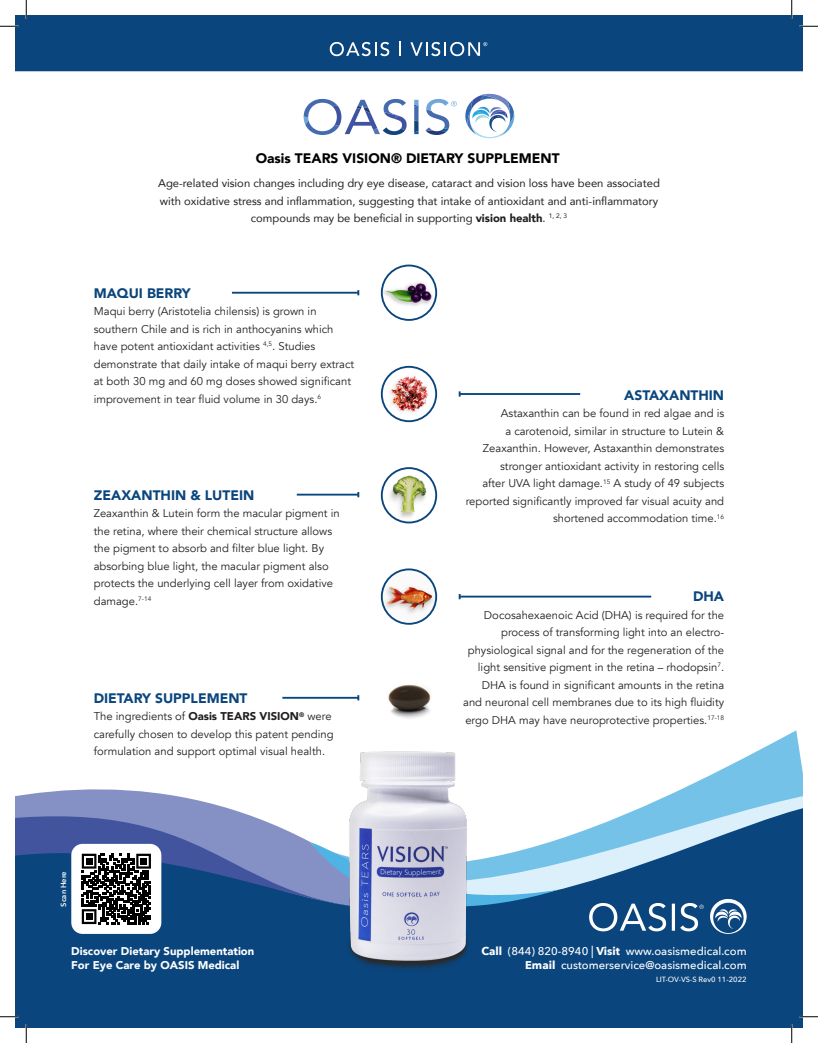
<style>
.page{position:relative;width:818px;height:1043px;background:#fff}
.page>*{position:absolute;margin:0;border:0;box-sizing:border-box;transform-origin:0 0}
.t1{font:900 13.75px "Avenir";color:#0a457d}
.t2{font:900 13.75px "Avenir";color:#000}
.t3{font:11.25px/17.5px "Avenir";color:#231f20}
.t4{font:11.25px/17.5px "Avenir";color:#231f20;text-align:center}
.t5{font:500 11.25px "Avenir Next";color:#fff}
.t6{font:900 11.25px "Avenir";color:#fff}
.t7{font:500 7.5px "Avenir Next";color:#fff}
.t8{font:600 7.5px "Avenir Next";color:#fff}
.s1{font-weight:900}
.s2{font-weight:700}
.s3{font-size:12.38px}
</style>
<div class="page">
<div style="left:15px;top:934px;width:787px;height:94px;background:#0a457d"></div>
<svg style="left:671px;top:730px;width:131px;height:64px"></svg>
<div style="left:15px;top:906px;width:295px;height:28px;background:#0a457d"></div>
<svg style="left:15px;top:789px;width:295px;height:117px;background:#6980b2"></svg>
<svg style="left:550px;top:794px;width:252px;height:141px;background:#5e90b6"></svg>
<svg style="left:310px;top:842px;width:249px;height:93px;background:#6797be"></svg>
<div style="left:15px;top:15px;width:787px;height:56px;background:#0a457d"></div>
<img style="left:388px;top:684px;width:43px;height:35px">
<img style="left:382px;top:265px;width:54px;height:55px;border-radius:27px">
<div style="left:381px;top:264px;width:56px;height:57px;border:2px solid #0a457d;border-radius:50%"></div>
<img style="left:382px;top:569px;width:54px;height:55px;border-radius:27px">
<div style="left:381px;top:568px;width:56px;height:56px;border:2px solid #0a457d;border-radius:50%"></div>
<hr style="left:460px;top:595px;width:191px;height:2px;background:#0a457d">
<hr style="left:460px;top:393px;width:120px;height:2px;background:#0a457d">
<img style="left:382px;top:367px;width:54px;height:54px;border-radius:27px">
<div style="left:381px;top:366px;width:56px;height:56px;border:2px solid #0a457d;border-radius:27px"></div>
<img style="left:382px;top:468px;width:53px;height:54px">
<div style="left:381px;top:467px;width:56px;height:56px;border:2px solid #0a457d;border-radius:50%"></div>
<div style="left:71px;top:843px;width:90px;height:90px;background:#fff;border-radius:11px"></div>
<svg style="left:82px;top:853px;width:69px;height:71px"></svg>
<svg style="left:330px;top:42px;width:59px;height:14px"></svg>
<svg style="left:399px;top:41px;width:2px;height:15px"></svg>
<svg style="left:410px;top:42px;width:77px;height:14px"></svg>
<hr style="left:297px;top:493px;width:61px;height:2px;background:#0a457d">
<hr style="left:282px;top:697px;width:76px;height:1px;background:#0a457d">
<hr style="left:232px;top:292px;width:126px;height:2px;background:#0a457d">
<svg style="left:425px;top:99px;width:32px;height:36px"></svg>
<svg style="left:303px;top:99px;width:103px;height:36px"></svg>
<svg style="left:414px;top:100px;width:4px;height:34px"></svg>
<svg style="left:465px;top:93px;width:49px;height:46px"></svg>
<svg style="left:589px;top:898px;width:157px;height:36px"></svg>
<img style="left:333px;top:751px;width:152px;height:231px">
<svg style="left:0;top:25px;width:19px;height:2px"></svg>
<svg style="left:799px;top:25px;width:19px;height:2px"></svg>
<svg style="left:0;top:1015px;width:19px;height:2px"></svg>
<svg style="left:799px;top:1015px;width:19px;height:2px"></svg>
<svg style="left:25px;top:0;width:2px;height:19px"></svg>
<svg style="left:25px;top:1024px;width:2px;height:18px"></svg>
<svg style="left:790px;top:0;width:2px;height:19px"></svg>
<svg style="left:790px;top:1024px;width:2px;height:18px"></svg>
<p class="t2" style="left:256px;top:146px;width:305px">Oasis TEARS VISION® DIETARY SUPPLEMENT</p>
<p class="t4" style="left:158px;top:174px;width:503px">Age-related vision changes including dry eye disease, cataract and vision loss have been associated with oxidative stress and inflammation, suggesting that intake of antioxidant and anti-inflammatory compounds may be beneficial in supporting <span class="s1">vision health</span>. <sup>1,</sup> <sup>2,</sup> <sup>3</sup></p>
<p class="t1" style="left:94px;top:281px;width:99px">MAQUI BERRY</p>
<p class="t3" style="left:94px;top:302px;width:262px">Maqui berry (Aristotelia chilensis) is grown in southern Chile and is rich in anthocyanins which have potent antioxidant activities <sup>4,5</sup>. Studies demonstrate that daily intake of maqui berry extract at both 30 mg and 60 mg doses showed significant improvement in tear fluid volume in 30 days.<sup>6</sup></p>
<p class="t1" style="left:94px;top:483px;width:162px">ZEAXANTHIN &amp; LUTEIN</p>
<p class="t3" style="left:94px;top:505px;width:247px">Zeaxanthin &amp; Lutein form the macular pigment in the retina, where their chemical structure allows the pigment to absorb and filter blue light. By absorbing blue light, the macular pigment also protects the underlying cell layer from oxidative damage.<sup>7-14</sup></p>
<p class="t1" style="left:94px;top:686px;width:155px">DIETARY SUPPLEMENT</p>
<p class="t3" style="left:94px;top:708px;width:241px">The ingredients of <span class="s1">Oasis TEARS VISION</span><sup>®</sup> were carefully chosen to develop this patent pending formulation and support optimal visual health.</p>
<p class="t8" style="left:57px;top:906px;width:37px;rotate:-90deg">Scan Here</p>
<p class="t6" style="left:71px;top:941px;width:184px">Discover Dietary Supplementation</p>
<p class="t6" style="left:71px;top:955px;width:169px">For Eye Care by OASIS Medical</p>
<p class="t1" style="left:624px;top:383px;width:101px">ASTAXANTHIN</p>
<p class="t3" style="left:465px;top:405px;width:260px;text-align:right">Astaxanthin can be found in red algae and is<br>a carotenoid, similar in structure to Lutein &amp; Zeaxanthin. However, Astaxanthin demonstrates stronger antioxidant activity in restoring cells<br>after UVA light damage.<sup>15</sup> A study of 49 subjects reported significantly improved far visual acuity and shortened accommodation time.<sup>16</sup></p>
<p class="t1" style="left:693px;top:584px;width:33px">DHA</p>
<p class="t3" style="left:463px;top:606px;width:262px;text-align:right">Docosahexaenoic Acid (DHA) is required for the process of transforming light into an electro&shy;physiological signal and for the regeneration of the light sensitive pigment in the retina – rhodopsin<sup>7</sup>.<br>DHA is found in significant amounts in the retina and neuronal cell membranes due to its high fluidity ergo DHA may have neuroprotective properties.<sup>17-18</sup></p>
<p class="t5" style="left:481px;top:941px;width:266px"><span class="s2">Call</span> (844) 820-8940 <span class="s3">|</span> <span class="s2">Visit</span> www.oasismedical.com</p>
<p class="t5" style="left:525px;top:955px;width:223px"><span class="s2">Email</span> customerservice@oasismedical.com</p>
<p class="t7" style="left:656px;top:972px;width:92px">LIT-OV-VS-S Rev0 11-2022</p>
</div>
